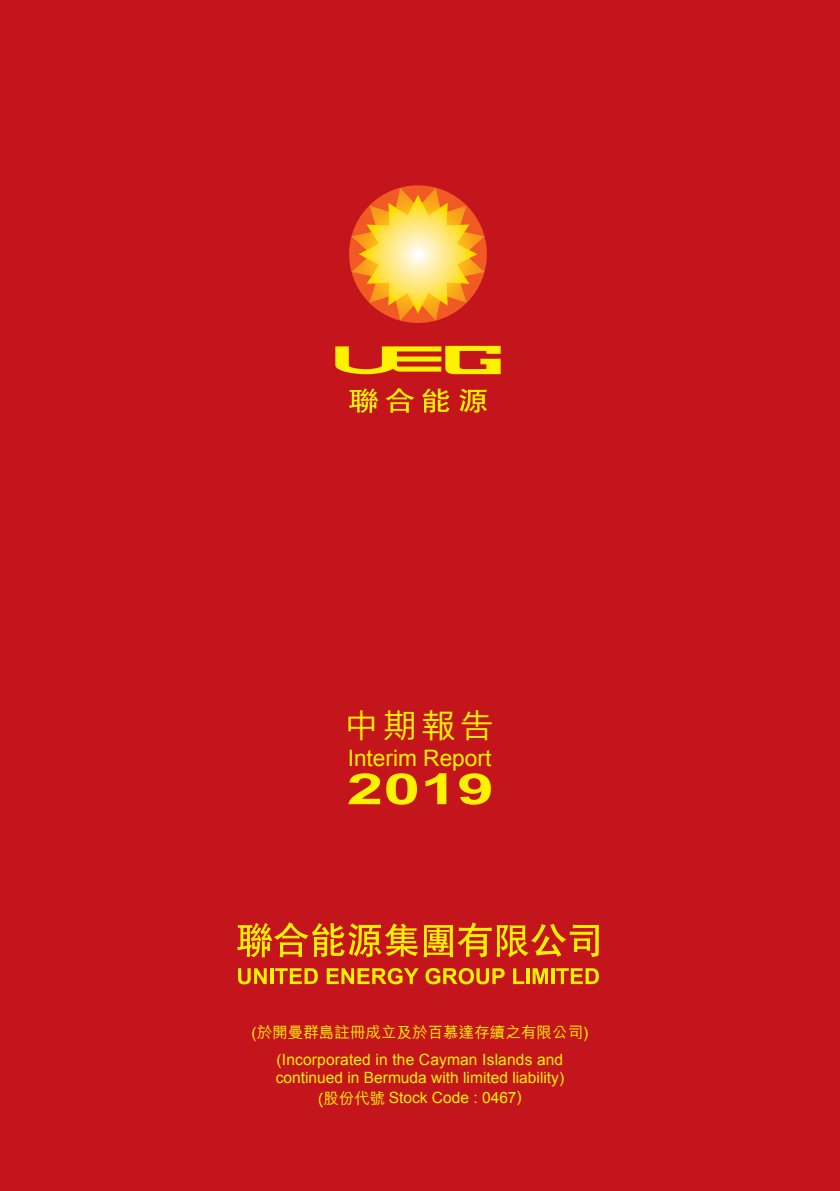
<style>
.page{position:relative;width:840px;height:1191px;background:#fff}
.page>*{position:absolute;margin:0;border:0;box-sizing:border-box;transform-origin:0 0}
.t1{font:700 43px "Arial";color:#fff200;scale:1.54 1}
.t2{font:33.2px "M Hei HK Medium E Ten B5 H";color:#fff200;scale:1.05 1}
.t3{font:22.6px "Arial";color:#fff200}
.t4{font:15.6px/17.4px "Arial";color:#fff200}
.t5{font:15.6px "M Hei HK Medium E Ten B5 H";color:#fff200}
.s1{font-family:"Arial"}
.s2{font-family:"M Hei HK Medium E Ten B5 H"}
</style>
<div class="page">
<div style="left:0;top:0;width:839px;height:1190px;background:#c4151c"></div>
<svg style="left:237px;top:922px;width:361px;height:35px"></svg>
<svg style="left:238px;top:968px;width:28px;height:16px"></svg>
<hr style="left:270px;top:968px;width:3px;height:16px;background:#fff200">
<svg style="left:275px;top:968px;width:42px;height:16px"></svg>
<svg style="left:326px;top:968px;width:92px;height:16px"></svg>
<svg style="left:425px;top:968px;width:79px;height:16px"></svg>
<svg style="left:513px;top:968px;width:11px;height:16px"></svg>
<hr style="left:526px;top:968px;width:3px;height:16px;background:#fff200">
<svg style="left:532px;top:968px;width:15px;height:16px"></svg>
<svg style="left:551px;top:968px;width:3px;height:16px"></svg>
<svg style="left:556px;top:968px;width:42px;height:16px"></svg>
<svg style="left:351px;top:188px;width:133px;height:132px"></svg>
<svg style="left:349px;top:388px;width:29px;height:25px"></svg>
<svg style="left:385px;top:388px;width:29px;height:25px"></svg>
<svg style="left:422px;top:388px;width:27px;height:24px"></svg>
<svg style="left:459px;top:388px;width:28px;height:25px"></svg>
<svg style="left:335px;top:346px;width:165px;height:28px"></svg>
<h2 class="t2" style="left:344px;top:713px;width:144px">中期報告</h2>
<h3 class="t3" style="left:347px;top:745px;width:145px">Interim Report</h3>
<h1 class="t1" style="left:346px;top:765px;width:97px">2019</h1>
<p class="t5" style="left:251px;top:1026px;width:338px"><span class="s1">(</span>於開曼群島註冊成立及於百慕達存續之有限公司<span class="s1">)</span></p>
<p class="t4" style="left:275px;top:1051px;width:290px">(Incorporated in the Cayman Islands and continued in Bermuda with limited liability)</p>
<p class="t4" style="left:318px;top:1089px;width:205px"><span class="s2">(股份代號</span> Stock Code : 0467)</p>
</div>
